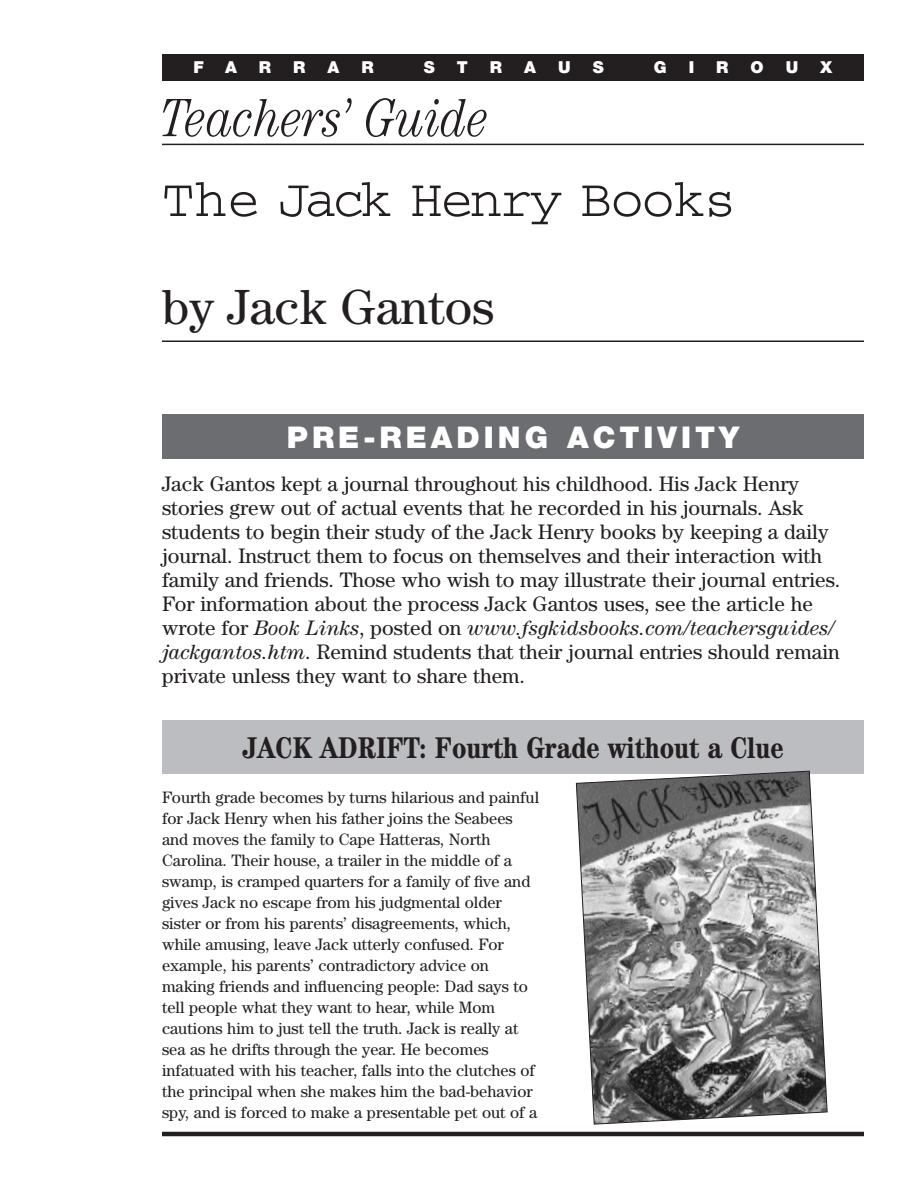
<style>
.page{position:relative;width:918px;height:1188px;background:#fff}
.page>*{position:absolute;margin:0;border:0;box-sizing:border-box;transform-origin:0 0}
.t1{font:54px "Courier";letter-spacing:-.05em;color:#231f20}
.t2{font:italic 300 condensed 54px "Century";color:#231f20}
.t3{font:49.5px "Century";color:#231f20}
.t4{font:700 condensed 30px "Century";color:#231f20}
.t5{font:900 30px "Helvetica Neue";letter-spacing:.135em;color:#fff}
.t6{font:21px/24px "Century";color:#231f20}
.t7{font:16.5px/21px "Century";color:#231f20}
.t8{font:900 16.5px "Helvetica Neue";color:#fff}
.s1{font-style:italic}
</style>
<div class="page">
<div style="left:162px;top:54px;width:702px;height:27px;background:#231f20"></div>
<hr style="left:162px;top:144px;width:702px;height:1px;background:#231f20">
<hr style="left:162px;top:341px;width:702px;height:1px;background:#231f20">
<hr style="left:162px;top:1132px;width:702px;height:4px;background:#231f20">
<div style="left:162px;top:414px;width:702px;height:45px;background:#6c6d70"></div>
<div style="left:162px;top:720px;width:702px;height:54px;background:#bcbdc0"></div>
<svg style="left:576px;top:770px;width:252px;height:355px;background:#929292"></svg>
<p class="t8" style="left:193px;top:62px;width:12px">F</p>
<p class="t8" style="left:225px;top:62px;width:13px">A</p>
<p class="t8" style="left:259px;top:62px;width:14px">R</p>
<p class="t8" style="left:293px;top:62px;width:14px">R</p>
<p class="t8" style="left:327px;top:62px;width:13px">A</p>
<p class="t8" style="left:361px;top:62px;width:14px">R</p>
<p class="t8" style="left:424px;top:62px;width:13px">S</p>
<p class="t8" style="left:457px;top:62px;width:13px">T</p>
<p class="t8" style="left:490px;top:62px;width:14px">R</p>
<p class="t8" style="left:524px;top:62px;width:13px">A</p>
<p class="t8" style="left:558px;top:62px;width:14px">U</p>
<p class="t8" style="left:593px;top:62px;width:13px">S</p>
<p class="t8" style="left:654px;top:62px;width:14px">G</p>
<p class="t8" style="left:689px;top:62px;width:7px">I</p>
<p class="t8" style="left:716px;top:62px;width:14px">R</p>
<p class="t8" style="left:751px;top:62px;width:15px">O</p>
<p class="t8" style="left:786px;top:62px;width:14px">U</p>
<p class="t8" style="left:820px;top:62px;width:14px">X</p>
<h1 class="t2" style="left:162px;top:99px;width:329px">Teachers’ Guide</h1>
<h1 class="t1" style="left:162px;top:182px;width:576px">The Jack Henry Books</h1>
<h2 class="t3" style="left:162px;top:290px;width:334px">by Jack Gantos</h2>
<h3 class="t5" style="left:287px;top:426px;width:454px">PRE-READING ACTIVITY</h3>
<p class="t6" style="left:162px;top:474px;width:680px">Jack Gantos kept a journal throughout his childhood. His Jack Henry stories grew out of actual events that he recorded in his journals. Ask students to begin their study of the Jack Henry books by keeping a daily journal. Instruct them to focus on themselves and their interaction with family and friends. Those who wish to may illustrate their journal entries.<br>For information about the process Jack Gantos uses, see the article he wrote for <span class="s1">Book Links</span>, posted on <span class="s1">www.fsgkidsbooks.com/teachersguides/ jackgantos.htm</span>. Remind students that their journal entries should remain private unless they want to share them.</p>
<h3 class="t4" style="left:242px;top:737px;width:543px">JACK ADRIFT: Fourth Grade without a Clue</h3>
<p class="t7" style="left:162px;top:789px;width:379px">Fourth grade becomes by turns hilarious and painful for Jack Henry when his father joins the Seabees and moves the family to Cape Hatteras, North Carolina. Their house, a trailer in the middle of a swamp, is cramped quarters for a family of five and gives Jack no escape from his judgmental older sister or from his parents’ disagreements, which, while amusing, leave Jack utterly confused. For example, his parents’ contradictory advice on making friends and influencing people: Dad says to tell people what they want to hear, while Mom cautions him to just tell the truth. Jack is really at sea as he drifts through the year. He becomes infatuated with his teacher, falls into the clutches of the principal when she makes him the bad-behavior spy, and is forced to make a presentable pet out of a</p>
</div>
